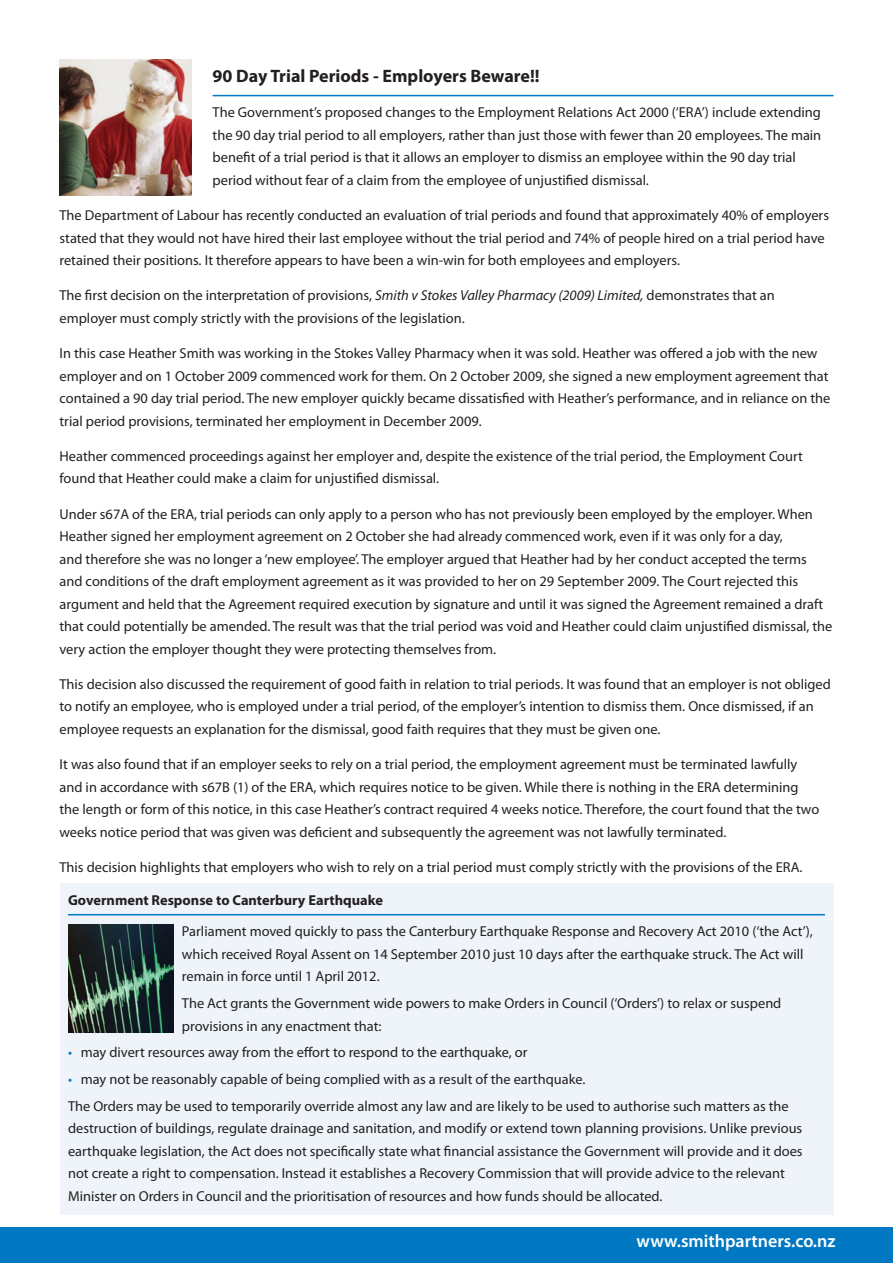
<style>
.page{position:relative;width:893px;height:1263px;background:#fff}
.page>*{position:absolute;margin:0;border:0;box-sizing:border-box;transform-origin:0 0}
.t1{font:700 18px "Myriad Pro";color:#231f20}
.t2{font:600 18px "Myriad Pro";color:#fff}
.t3{font:14.4px/22.5px "Myriad Pro";color:#231f20}
.t4{font:700 14.4px "Myriad Pro";color:#231f20}
.s1{font-style:italic}
.s2{color:#0079c2}
</style>
<div class="page">
<div style="left:0;top:1227px;width:893px;height:36px;background:#0079c2"></div>
<hr style="left:213px;top:95px;width:620px;height:1px;background:#0079c2">
<div style="left:60px;top:883px;width:773px;height:332px;background:#eff4fa"></div>
<hr style="left:68px;top:914px;width:757px;height:1px;background:#0079c2">
<img style="left:60px;top:60px;width:131px;height:136px">
<img style="left:68px;top:924px;width:105px;height:108px">
<p class="t1" style="left:213px;top:64px;width:329px">90 Day Trial Periods - Employers Beware!!</p>
<p class="t3" style="left:213px;top:101px;width:610px">The Government’s proposed changes to the Employment Relations Act 2000 (‘ERA’) include extending the 90 day trial period to all employers, rather than just those with fewer than 20 employees. The main benefit of a trial period is that it allows an employer to dismiss an employee within the 90 day trial period without fear of a claim from the employee of unjustified dismissal.</p>
<p class="t3" style="left:60px;top:204px;width:771px">The Department of Labour has recently conducted an evaluation of trial periods and found that approximately 40% of employers stated that they would not have hired their last employee without the trial period and 74% of people hired on a trial period have retained their positions. It therefore appears to have been a win-win for both employees and employers.</p>
<p class="t3" style="left:60px;top:284px;width:717px">The first decision on the interpretation of provisions, <span class="s1">Smith v Stokes Valley Pharmacy (2009) Limited,</span> demonstrates that an employer must comply strictly with the provisions of the legislation.</p>
<p class="t3" style="left:60px;top:342px;width:772px">In this case Heather Smith was working in the Stokes Valley Pharmacy when it was sold. Heather was offered a job with the new employer and on 1 October 2009 commenced work for them. On 2 October 2009, she signed a new employment agreement that contained a 90 day trial period. The new employer quickly became dissatisfied with Heather’s performance, and in reliance on the trial period provisions, terminated her employment in December 2009.</p>
<p class="t3" style="left:60px;top:444px;width:745px">Heather commenced proceedings against her employer and, despite the existence of the trial period, the Employment Court found that Heather could make a claim for unjustified dismissal.</p>
<p class="t3" style="left:60px;top:502px;width:774px">Under s67A of the ERA, trial periods can only apply to a person who has not previously been employed by the employer. When Heather signed her employment agreement on 2 October she had already commenced work, even if it was only for a day,<br>and therefore she was no longer a ‘new employee’. The employer argued that Heather had by her conduct accepted the terms and conditions of the draft employment agreement as it was provided to her on 29 September 2009. The Court rejected this argument and held that the Agreement required execution by signature and until it was signed the Agreement remained a draft that could potentially be amended. The result was that the trial period was void and Heather could claim unjustified dismissal, the very action the employer thought they were protecting themselves from.</p>
<p class="t3" style="left:60px;top:672px;width:773px">This decision also discussed the requirement of good faith in relation to trial periods. It was found that an employer is not obliged to notify an employee, who is employed under a trial period, of the employer’s intention to dismiss them. Once dismissed, if an employee requests an explanation for the dismissal, good faith requires that they must be given one.</p>
<p class="t3" style="left:60px;top:753px;width:761px">It was also found that if an employer seeks to rely on a trial period, the employment agreement must be terminated lawfully and in accordance with s67B (1) of the ERA, which requires notice to be given. While there is nothing in the ERA determining the length or form of this notice, in this case Heather’s contract required 4 weeks notice. Therefore, the court found that the two weeks notice period that was given was deficient and subsequently the agreement was not lawfully terminated.</p>
<p class="t3" style="left:60px;top:855px;width:744px">This decision highlights that employers who wish to rely on a trial period must comply strictly with the provisions of the ERA.</p>
<p class="t4" style="left:68px;top:891px;width:316px">Government Response to Canterbury Earthquake</p>
<p class="t3" style="left:182px;top:920px;width:632px">Parliament moved quickly to pass the Canterbury Earthquake Response and Recovery Act 2010 (‘the Act’), which received Royal Assent on 14 September 2010 just 10 days after the earthquake struck. The Act will remain in force until 1 April 2012.</p>
<p class="t3" style="left:182px;top:992px;width:601px">The Act grants the Government wide powers to make Orders in Council (‘Orders’) to relax or suspend provisions in any enactment that:</p>
<p class="t3" style="left:68px;top:1041px;width:461px"><span class="s2">•</span> may divert resources away from the effort to respond to the earthquake, or</p>
<p class="t3" style="left:68px;top:1066px;width:722px;line-height:26.7px"><span class="s2">•</span> may not be reasonably capable of being complied with as a result of the earthquake.<br>The Orders may be used to temporarily override almost any law and are likely to be used to authorise such matters as the</p>
<p class="t3" style="left:68px;top:1117px;width:736px">destruction of buildings, regulate drainage and sanitation, and modify or extend town planning provisions. Unlike previous earthquake legislation, the Act does not specifically state what financial assistance the Government will provide and it does not create a right to compensation. Instead it establishes a Recovery Commission that will provide advice to the relevant Minister on Orders in Council and the prioritisation of resources and how funds should be allocated.</p>
<p class="t2" style="left:637px;top:1230px;width:201px">www.smithpartners.co.nz</p>
</div>
